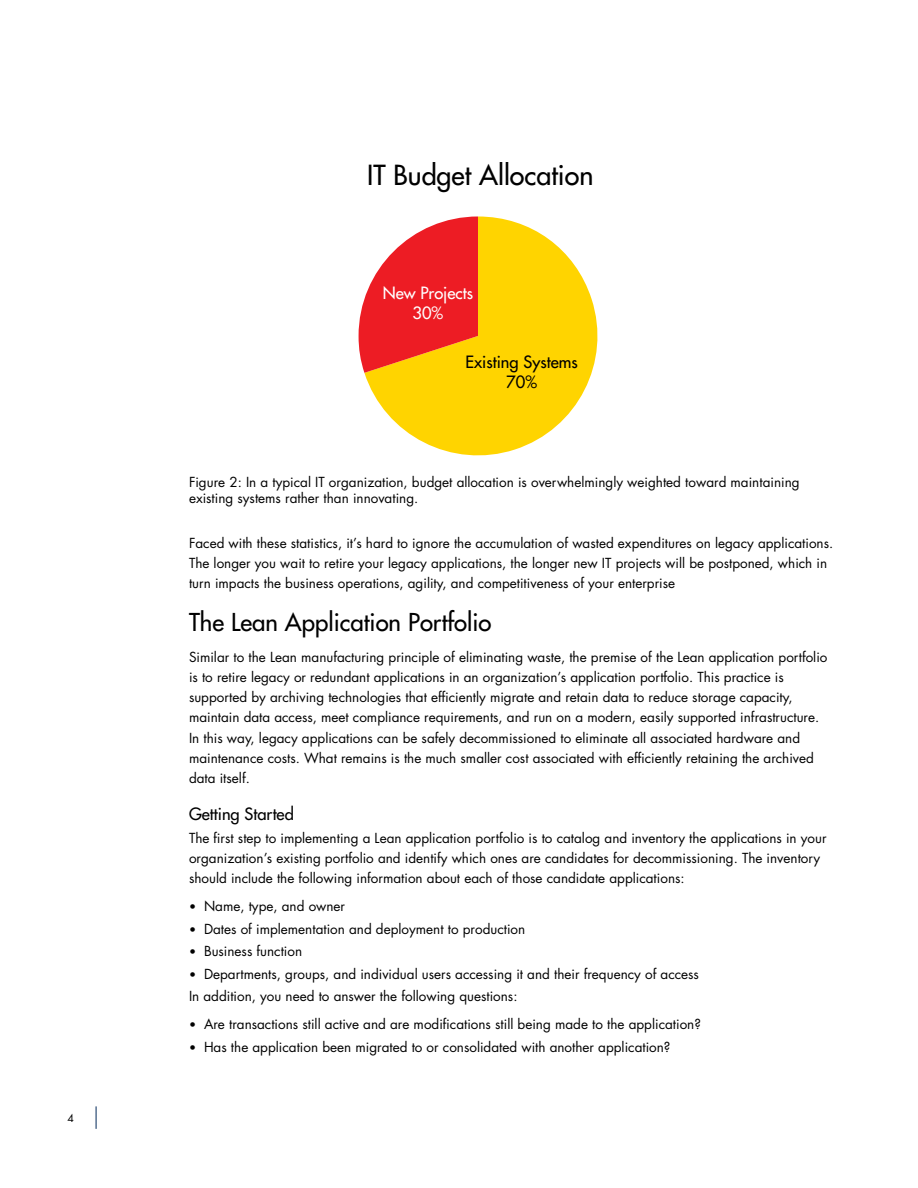
<style>
.page{position:relative;width:918px;height:1188px;background:#fff}
.page>*{position:absolute;margin:0;border:0;box-sizing:border-box;transform-origin:0 0}
.t1{font:500 27px "Futura Std";color:#000}
.t2{font:500 24px "Futura Std";color:#000}
.t3{font:500 16.5px/19.8px "Futura Std";color:#000;text-align:center}
.t4{font:500 16.5px/19.8px "Futura Std";color:#fff;text-align:center}
.t5{font:13.5px/20.2px "Futura Std";color:#000}
.t6{font:10.5px "Futura Std";color:#000}
.s1{font-size:12px}
</style>
<div class="page">
<svg style="left:96px;top:1106px;width:1px;height:23px"></svg>
<svg style="left:364px;top:216px;width:233px;height:239px;fill:#ffd400"></svg>
<svg style="left:359px;top:216px;width:119px;height:157px"></svg>
<p class="t6" style="left:68px;top:1111px;width:8px">4</p>
<h1 class="t1" style="left:367px;top:159px;width:228px">IT Budget Allocation</h1>
<p class="t4" style="left:383px;top:283px;width:92px">New Projects<br>30%</p>
<p class="t3" style="left:466px;top:352px;width:114px">Existing Systems<br>70%</p>
<p class="t5" style="left:189px;top:474px;width:612px;line-height:16.2px">Figure 2: In a typical IT organization, budget allocation is overwhelmingly weighted toward maintaining existing systems rather than innovating.</p>
<p class="t5" style="left:189px;top:533px;width:646px">Faced with these statistics, it’s hard to ignore the accumulation of wasted expenditures on legacy applications.<br>The longer you wait to retire your legacy applications, the longer new IT projects will be postponed, which in turn impacts the business operations, agility, and competitiveness of your enterprise</p>
<h2 class="t2" style="left:189px;top:607px;width:304px">The Lean Application Portfolio</h2>
<p class="t5" style="left:189px;top:647px;width:640px">Similar to the Lean manufacturing principle of eliminating waste, the premise of the Lean application portfolio is to retire legacy or redundant applications in an organization’s application portfolio. This practice is supported by archiving technologies that efficiently migrate and retain data to reduce storage capacity, maintain data access, meet compliance requirements, and run on a modern, easily supported infrastructure.<br>In this way, legacy applications can be safely decommissioned to eliminate all associated hardware and maintenance costs. What remains is the much smaller cost associated with efficiently retaining the archived data itself.</p>
<p class="t3" style="left:189px;top:804px;width:106px">Getting Started</p>
<p class="t5" style="left:189px;top:828px;width:639px">The first step to implementing a Lean application portfolio is to catalog and inventory the applications in your organization’s existing portfolio and identify which ones are candidates for decommissioning. The inventory should include the following information about each of those candidate applications:</p>
<p class="t5" style="left:189px;top:897px;width:158px"><span class="s1">•</span> Name, type, and owner</p>
<p class="t5" style="left:189px;top:919px;width:338px"><span class="s1">•</span> Dates of implementation and deployment to production</p>
<p class="t5" style="left:189px;top:941px;width:115px"><span class="s1">•</span> Business function</p>
<p class="t5" style="left:189px;top:963px;width:511px;line-height:22.4px"><span class="s1">•</span> Departments, groups, and individual users accessing it and their frequency of access<br>In addition, you need to answer the following questions:</p>
<p class="t5" style="left:189px;top:1015px;width:513px"><span class="s1">•</span> Are transactions still active and are modifications still being made to the application?</p>
<p class="t5" style="left:189px;top:1037px;width:483px"><span class="s1">•</span> Has the application been migrated to or consolidated with another application?</p>
</div>
